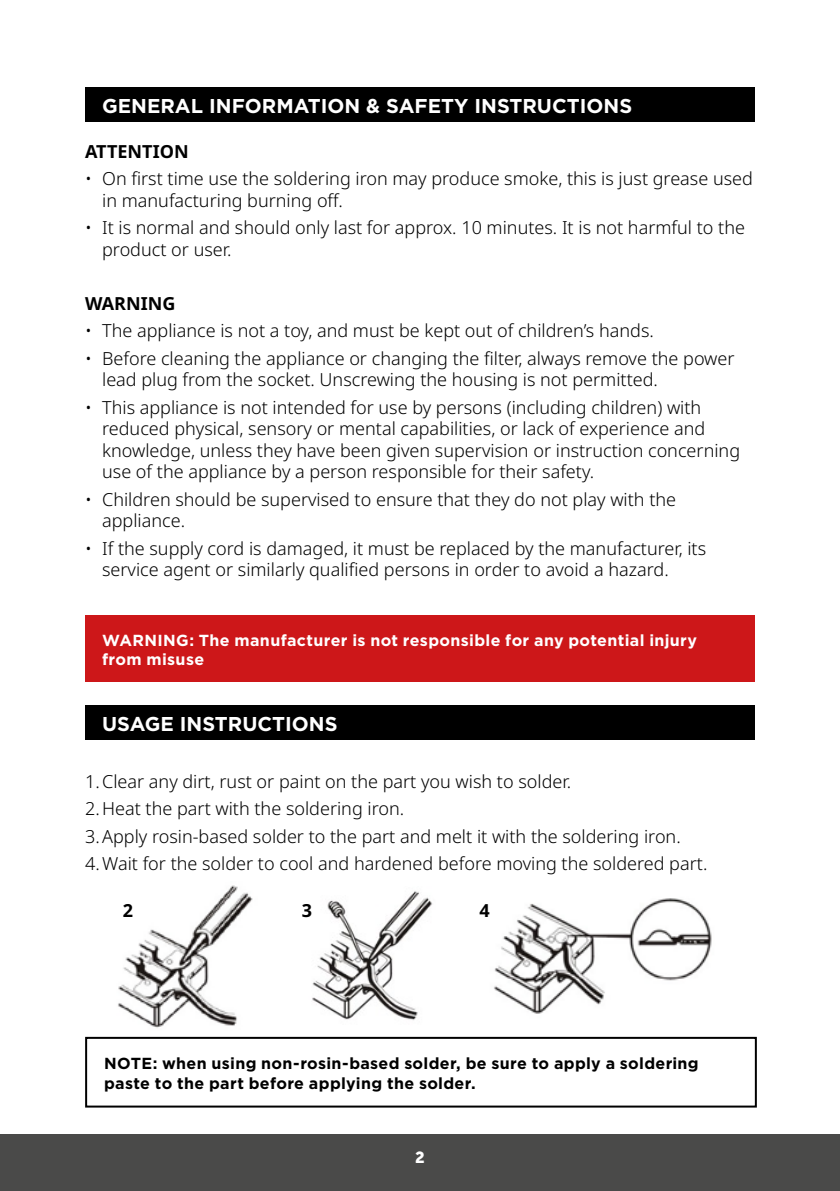
<style>
.page{position:relative;width:840px;height:1191px;background:#fff}
.page>*{position:absolute;margin:0;border:0;box-sizing:border-box;transform-origin:0 0}
.t1{font:700 20px "Gotham HTF";color:#fff}
.t2{font:300 18px/21.6px "Noto Sans";color:#000}
.t3{font:700 18px "Noto Sans";color:#000}
.t4{font:700 16px/19.2px "Gotham HTF";letter-spacing:.02em;color:#000}
.t5{font:700 16px/19.2px "Gotham HTF";letter-spacing:.02em;color:#fff}
.t6{font:16px "Museo Sans 900";color:#fff}
</style>
<div class="page">
<div style="left:0;top:1134px;width:839px;height:57px;background:#4a4a49"></div>
<img style="left:118px;top:885px;width:135px;height:143px">
<img style="left:312px;top:891px;width:121px;height:129px">
<img style="left:494px;top:898px;width:218px;height:116px">
<div style="left:85px;top:87px;width:669px;height:35px;background:#000"></div>
<div style="left:85px;top:705px;width:669px;height:35px;background:#000"></div>
<div style="left:85px;top:615px;width:669px;height:67px;background:#cd1719"></div>
<div style="left:85px;top:1036px;width:671px;height:71px;border:2px solid #000"></div>
<p class="t1" style="left:102px;top:94px;width:531px">GENERAL INFORMATION &amp; SAFETY INSTRUCTIONS</p>
<p class="t3" style="left:85px;top:139px;width:105px">ATTENTION</p>
<p class="t2" style="left:102px;top:168px;width:652px;text-indent:-17px">• On first time use the soldering iron may produce smoke, this is just grease used in manufacturing burning off.</p>
<p class="t2" style="left:102px;top:217px;width:644px;text-indent:-17px">• It is normal and should only last for approx. 10 minutes. It is not harmful to the product or user.</p>
<p class="t3" style="left:85px;top:291px;width:92px">WARNING</p>
<p class="t2" style="left:85px;top:320px;width:570px">• The appliance is not a toy, and must be kept out of children’s hands.</p>
<p class="t2" style="left:102px;top:348px;width:633px;text-indent:-17px">• Before cleaning the appliance or changing the filter, always remove the power lead plug from the socket. Unscrewing the housing is not permitted.</p>
<p class="t2" style="left:102px;top:397px;width:639px;text-indent:-17px">• This appliance is not intended for use by persons (including children) with reduced physical, sensory or mental capabilities, or lack of experience and knowledge, unless they have been given supervision or instruction concerning use of the appliance by a person responsible for their safety.</p>
<p class="t2" style="left:102px;top:489px;width:575px;text-indent:-17px">• Children should be supervised to ensure that they do not play with the appliance.</p>
<p class="t2" style="left:102px;top:538px;width:605px;text-indent:-17px">• If the supply cord is damaged, it must be replaced by the manufacturer, its service agent or similarly qualified persons in order to avoid a hazard.</p>
<p class="t5" style="left:102px;top:630px;width:596px">WARNING: The manufacturer is not responsible for any potential injury from misuse</p>
<p class="t1" style="left:102px;top:712px;width:237px">USAGE INSTRUCTIONS</p>
<p class="t2" style="left:85px;top:768px;width:623px;line-height:27.2px">1.Clear any dirt, rust or paint on the part you wish to solder.<br>2.Heat the part with the soldering iron.<br>3.Apply rosin-based solder to the part and melt it with the soldering iron.<br>4.Wait for the solder to cool and hardened before moving the soldered part.</p>
<p class="t3" style="left:123px;top:898px;width:12px">2</p>
<p class="t3" style="left:302px;top:898px;width:12px">3</p>
<p class="t3" style="left:479px;top:898px;width:12px">4</p>
<p class="t4" style="left:104px;top:1053px;width:595px">NOTE: when using non-rosin-based solder, be sure to apply a soldering paste to the part before applying the solder.</p>
<p class="t6" style="left:415px;top:1148px;width:11px">2</p>
</div>
